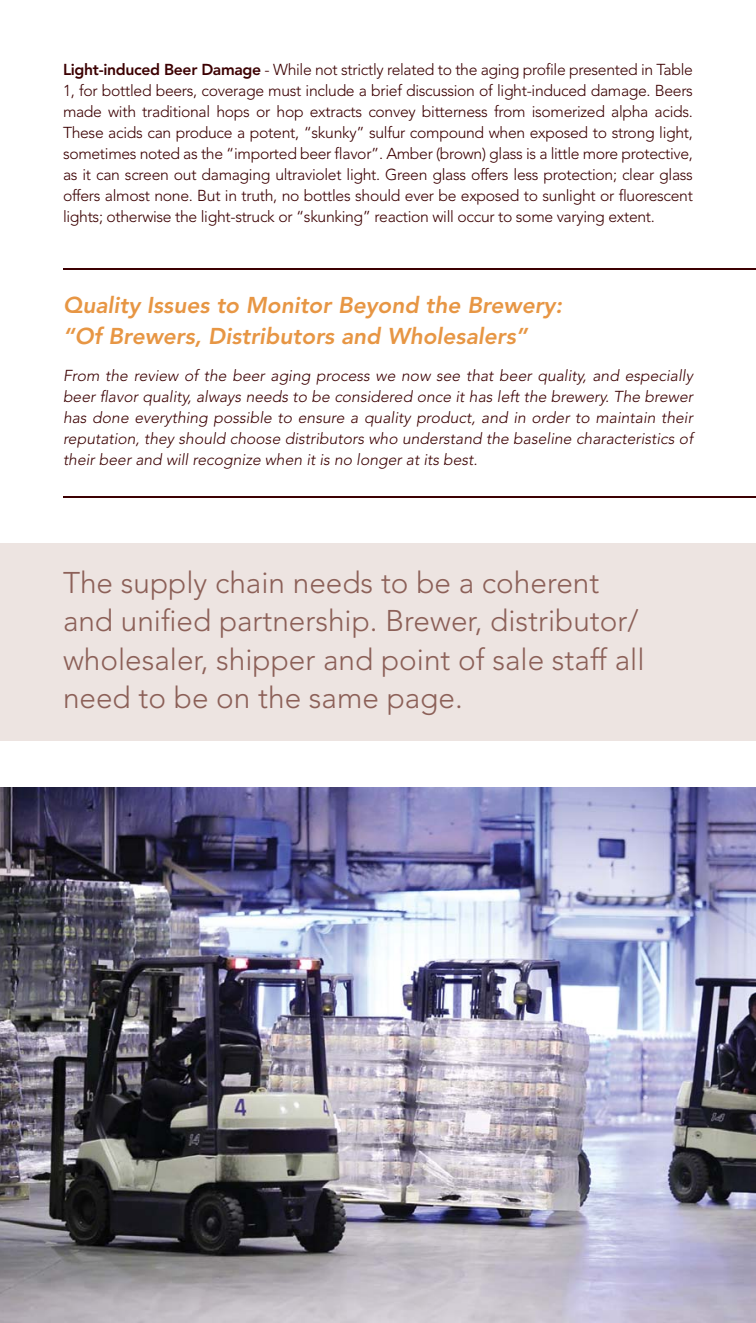
<style>
.page{position:relative;width:756px;height:1323px;background:#fff}
.page>*{position:absolute;margin:0;border:0;box-sizing:border-box;transform-origin:0 0}
.t1{font:300 29.75px/38.5px "Avenir";color:#8c6058}
.t2{font:italic 800 22.75px/31.5px "Avenir";color:#e79644}
.t3{font:300 15.75px/21px "Avenir";letter-spacing:-.02em;color:#3c0002;text-align:justify}
.t4{font:italic 300 15.75px/21px "Avenir";color:#3c0002;text-align:justify}
.s1{font-weight:800}
</style>
<div class="page">
<div style="left:0;top:543px;width:756px;height:197px;background:#ede4e1"></div>
<hr style="left:63px;top:268px;width:693px;height:2px;background:#3c0002">
<hr style="left:63px;top:496px;width:693px;height:2px;background:#3c0002">
<img style="left:0;top:788px;width:756px;height:535px">
<p class="t3" style="left:63px;top:60px;width:632px"><span class="s1">Light-induced Beer Damage</span> - While not strictly related to the aging profile presented in Table 1, for bottled beers, coverage must include a brief discussion of light-induced damage. Beers made with traditional hops or hop extracts convey bitterness from isomerized alpha acids.<br>These acids can produce a potent, “skunky” sulfur compound when exposed to strong light, sometimes noted as the “imported beer flavor”. Amber (brown) glass is a little more protective, as it can screen out damaging ultraviolet light. Green glass offers less protection; clear glass offers almost none. But in truth, no bottles should ever be exposed to sunlight or fluorescent lights; otherwise the light-struck or “skunking” reaction will occur to some varying extent.</p>
<h2 class="t2" style="left:63px;top:291px;width:501px">Quality Issues to Monitor Beyond the Brewery: “Of Brewers, Distributors and Wholesalers”</h2>
<p class="t4" style="left:63px;top:367px;width:632px">From the review of the beer aging process we now see that beer quality, and especially beer flavor quality, always needs to be considered once it has left the brewery. The brewer has done everything possible to ensure a quality product, and in order to maintain their reputation, they should choose distributors who understand the baseline characteristics of their beer and will recognize when it is no longer at its best.</p>
<h1 class="t1" style="left:63px;top:566px;width:583px">The supply chain needs to be a coherent and unified partnership. Brewer, distributor/ wholesaler, shipper and point of sale staff all need to be on the same page.</h1>
</div>
